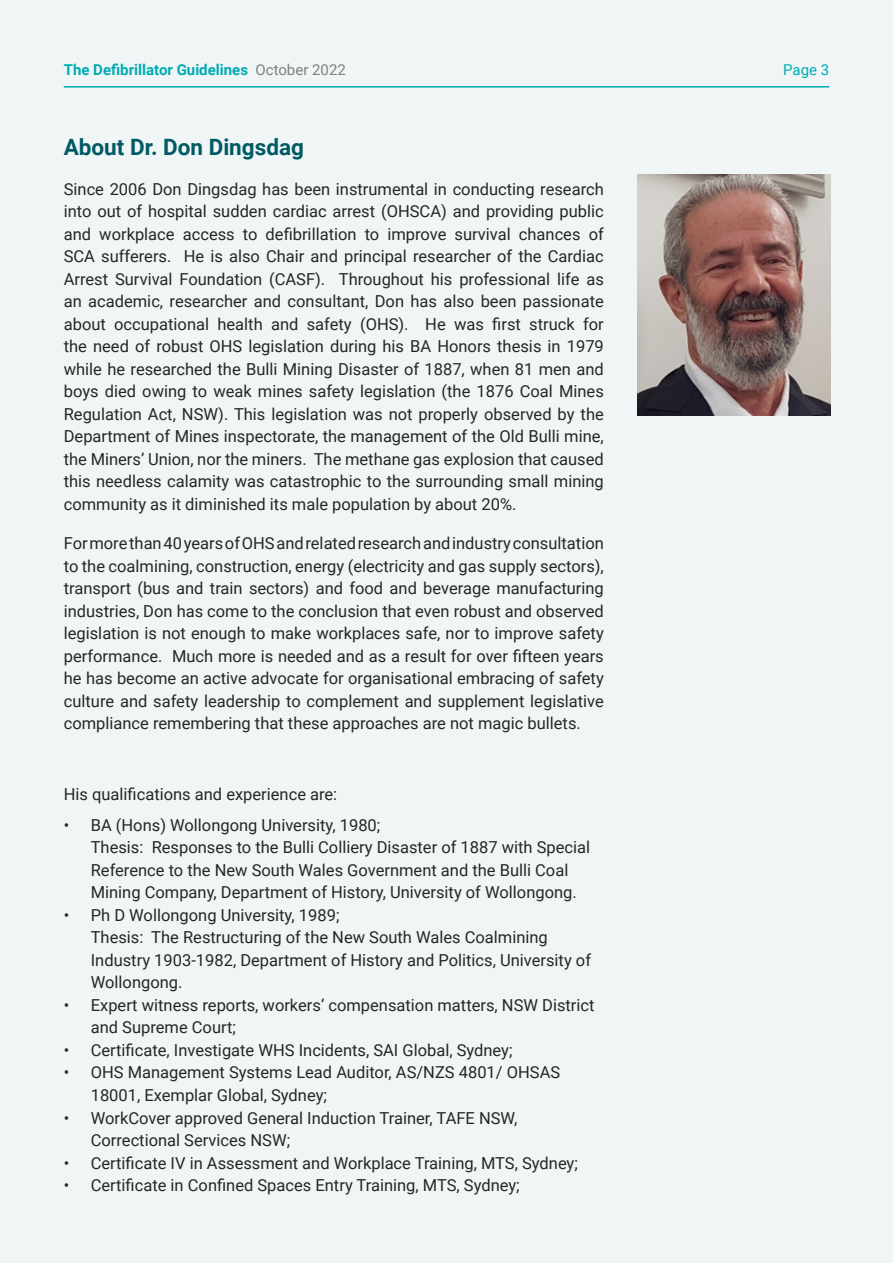
<style>
.page{position:relative;width:893px;height:1263px;background:#f0f6f6}
.page>*{position:absolute;margin:0;border:0;box-sizing:border-box;transform-origin:0 0}
.t1{font:700 22.5px "Roboto";color:#005a63}
.t2{font:16.5px/22.5px "Roboto";color:#262626}
.t3{font:700 15px "Roboto";color:#00abb2}
.t4{font:15px "Roboto";color:#00abb2}
.s1{font-weight:400;color:#808080}
</style>
<div class="page">
<hr style="left:64px;top:86px;width:765px;height:2px;background:#00abb2">
<img style="left:638px;top:175px;width:192px;height:240px">
<p class="t3" style="left:64px;top:59px;width:284px">The Defibrillator Guidelines <span class="s1">October 2022</span></p>
<p class="t4" style="left:783px;top:59px;width:48px">Page 3</p>
<h1 class="t1" style="left:64px;top:131px;width:242px">About Dr. Don Dingsdag</h1>
<p class="t2" style="left:64px;top:177px;width:542px;text-align:justify">Since 2006 Don Dingsdag has been instrumental in conducting research into out of hospital sudden cardiac arrest (OHSCA) and providing public and workplace access to defibrillation to improve survival chances of SCA sufferers. He is also Chair and principal researcher of the Cardiac Arrest Survival Foundation (CASF). Throughout his professional life as an academic, researcher and consultant, Don has also been passionate about occupational health and safety (OHS). He was first struck for the need of robust OHS legislation during his BA Honors thesis in 1979 while he researched the Bulli Mining Disaster of 1887, when 81 men and boys died owing to weak mines safety legislation (the 1876 Coal Mines Regulation Act, NSW). This legislation was not properly observed by the Department of Mines inspectorate, the management of the Old Bulli mine, the Miners’ Union, nor the miners. The methane gas explosion that caused this needless calamity was catastrophic to the surrounding small mining community as it diminished its male population by about 20%.</p>
<p class="t2" style="left:64px;top:531px;width:542px;text-align:justify">For more than 40 years of OHS and related research and industry consultation to the coalmining, construction, energy (electricity and gas supply sectors), transport (bus and train sectors) and food and beverage manufacturing industries, Don has come to the conclusion that even robust and observed legislation is not enough to make workplaces safe, nor to improve safety performance. Much more is needed and as a result for over fifteen years he has become an active advocate for organisational embracing of safety culture and safety leadership to complement and supplement legislative compliance remembering that these approaches are not magic bullets.</p>
<p class="t2" style="left:64px;top:782px;width:275px">His qualifications and experience are:</p>
<p class="t2" style="left:91px;top:813px;width:501px;text-indent:-27px">• BA (Hons) Wollongong University, 1980;<br>Thesis: Responses to the Bulli Colliery Disaster of 1887 with Special Reference to the New South Wales Government and the Bulli Coal Mining Company, Department of History, University of Wollongong.</p>
<p class="t2" style="left:91px;top:903px;width:502px;text-indent:-27px">• Ph D Wollongong University, 1989;<br>Thesis: The Restructuring of the New South Wales Coalmining Industry 1903-1982, Department of History and Politics, University of Wollongong.</p>
<p class="t2" style="left:91px;top:993px;width:505px;text-indent:-27px">• Expert witness reports, workers’ compensation matters, NSW District and Supreme Court;</p>
<p class="t2" style="left:64px;top:1038px;width:450px">• Certificate, Investigate WHS Incidents, SAI Global, Sydney;</p>
<p class="t2" style="left:91px;top:1061px;width:471px;text-indent:-27px">• OHS Management Systems Lead Auditor, AS/NZS 4801/ OHSAS<br>18001, Exemplar Global, Sydney;</p>
<p class="t2" style="left:91px;top:1106px;width:428px;text-indent:-27px">• WorkCover approved General Induction Trainer, TAFE NSW,<br>Correctional Services NSW;</p>
<p class="t2" style="left:64px;top:1151px;width:516px">• Certificate IV in Assessment and Workplace Training, MTS, Sydney;</p>
<p class="t2" style="left:64px;top:1173px;width:457px">• Certificate in Confined Spaces Entry Training, MTS, Sydney;</p>
</div>
